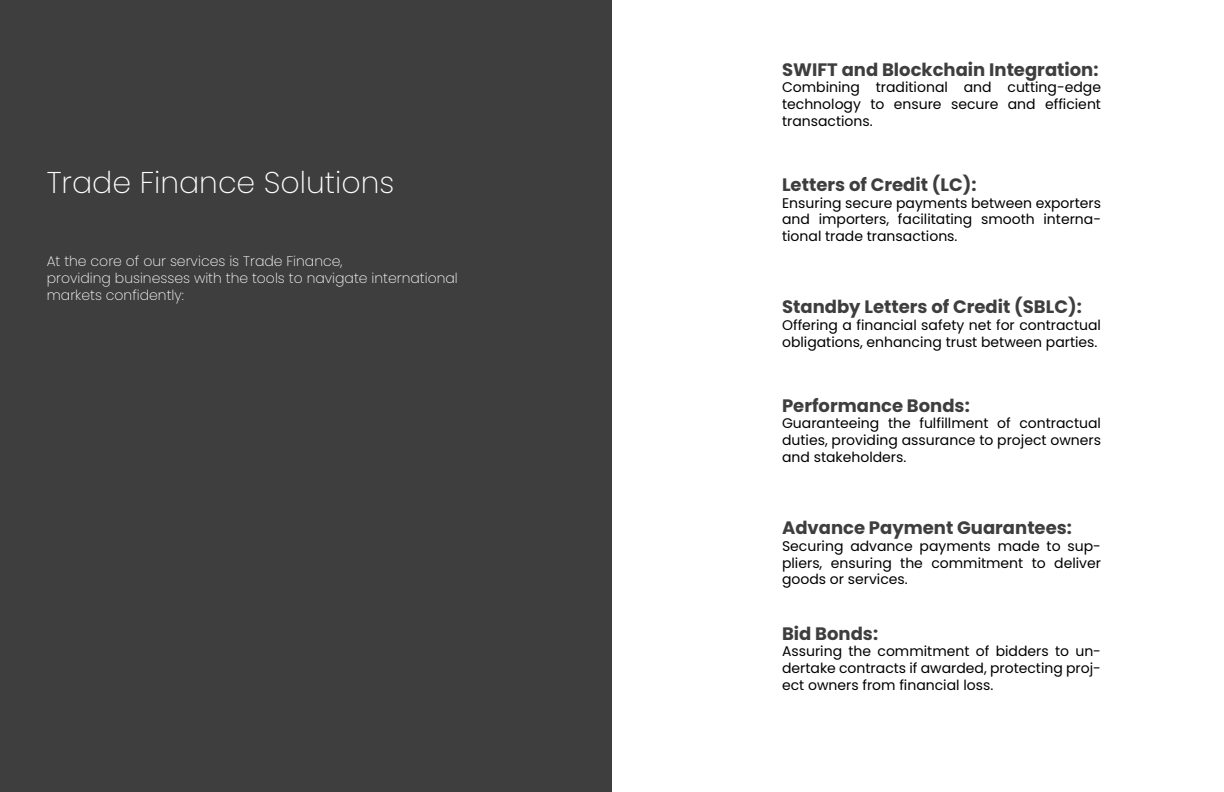
<style>
.page{position:relative;width:1224px;height:792px;background:#fff}
.page>*{position:absolute;margin:0;border:0;box-sizing:border-box;transform-origin:0 0}
.t1{font:200 30px "Poppins";color:#fff}
.t2{font:700 18px "Poppins";color:#3e3e3e}
.t3{font:14px/16.8px "Poppins";color:#000;text-align:justify}
.t4{font:200 14px/16.8px "Poppins";color:#fff}
</style>
<div class="page">
<div style="left:0;top:0;width:612px;height:792px;background:#3e3e3e"></div>
<h1 class="t1" style="left:47px;top:166px;width:349px">Trade Finance Solutions</h1>
<p class="t4" style="left:47px;top:253px;width:413px">At the core of our services is Trade Finance,<br>providing businesses with the tools to navigate international markets confidently:</p>
<p class="t2" style="left:782px;top:59px;width:318px">SWIFT and Blockchain Integration:</p>
<p class="t3" style="left:782px;top:79px;width:320px">Combining traditional and cutting-edge technology to ensure secure and efficient transactions.</p>
<p class="t2" style="left:782px;top:174px;width:196px">Letters of Credit (LC):</p>
<p class="t3" style="left:782px;top:194px;width:320px">Ensuring secure payments between exporters and importers, facilitating smooth interna&shy;tional trade transactions.</p>
<p class="t2" style="left:782px;top:296px;width:301px">Standby Letters of Credit (SBLC):</p>
<p class="t3" style="left:782px;top:317px;width:320px">Offering a financial safety net for contractual obligations, enhancing trust between parties.</p>
<p class="t2" style="left:782px;top:395px;width:189px">Performance Bonds:</p>
<p class="t3" style="left:782px;top:415px;width:320px">Guaranteeing the fulfillment of contractual duties, providing assurance to project owners and stakeholders.</p>
<p class="t2" style="left:782px;top:517px;width:291px">Advance Payment Guarantees:</p>
<p class="t3" style="left:782px;top:538px;width:320px">Securing advance payments made to sup&shy;pliers, ensuring the commitment to deliver goods or services.</p>
<p class="t2" style="left:782px;top:623px;width:98px">Bid Bonds:</p>
<p class="t3" style="left:782px;top:643px;width:320px">Assuring the commitment of bidders to un&shy;dertake contracts if awarded, protecting proj&shy;ect owners from financial loss.</p>
</div>
